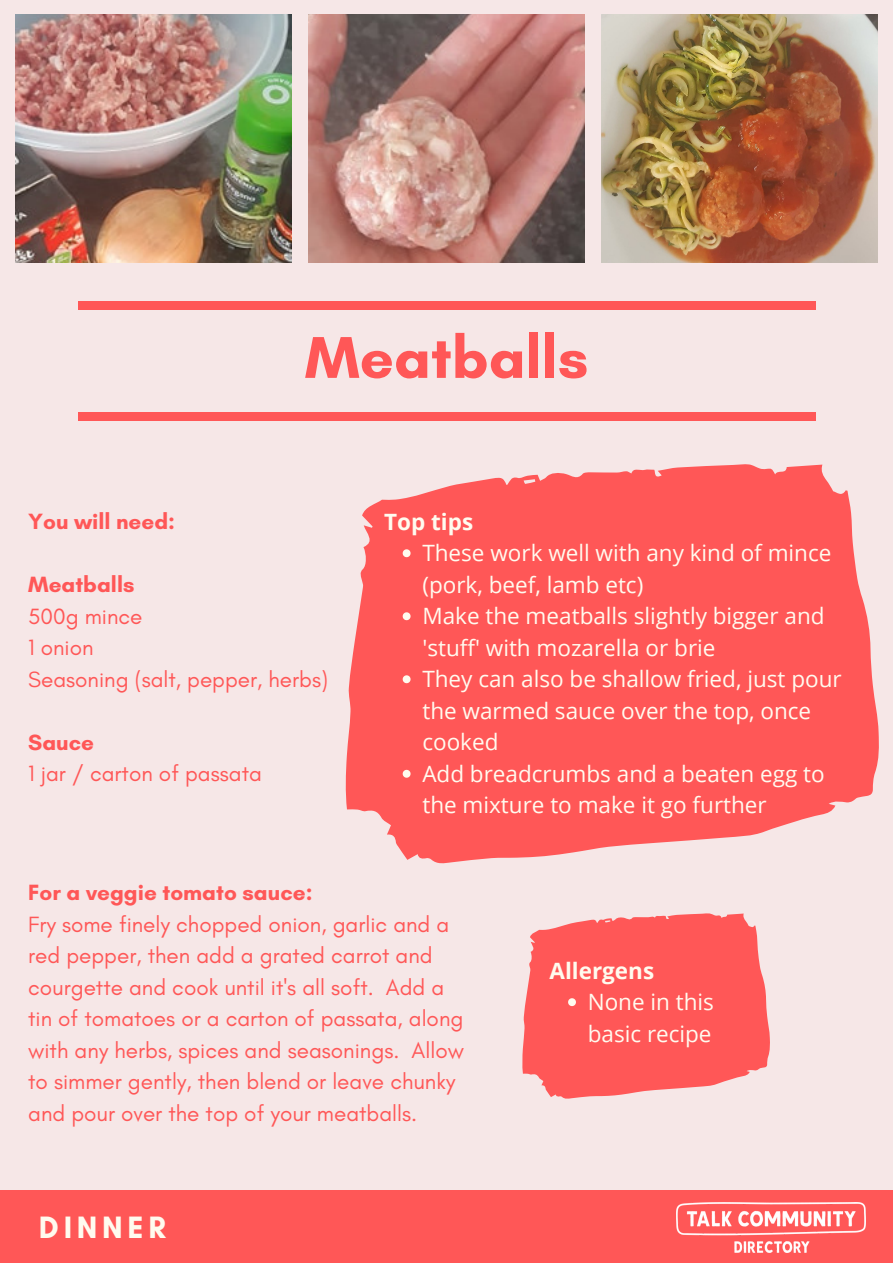
<style>
.page{position:relative;width:893px;height:1263px;background:#f6e7e7}
.page>*{position:absolute;margin:0;border:0;box-sizing:border-box;transform-origin:0 0}
.t1{font:700 60px "Glacial Indifference";color:#ff5757}
.t2{font:700 31.5px "Glacial Indifference";letter-spacing:.15em;color:#fffbef}
.t3{font:22.5px/31.5px "Glacial Indifference";color:#ff5757}
.t4{font:22.5px/31.5px "Open Sans";color:#fffbef}
.t5{font:700 22.5px "Glacial Indifference";color:#ff5757}
.t6{font:700 22.5px "Open Sans";color:#fffbef}
</style>
<div class="page">
<img style="left:16px;top:15px;width:276px;height:248px">
<img style="left:309px;top:15px;width:275px;height:248px">
<img style="left:601px;top:15px;width:276px;height:248px">
<div style="left:78px;top:413px;width:737px;height:8px;background:#ff5757"></div>
<div style="left:78px;top:301px;width:737px;height:8px;background:#ff5757"></div>
<div style="left:0;top:1190px;width:893px;height:73px;background:#ff5757"></div>
<svg style="left:345px;top:464px;width:534px;height:400px;background:#fd6b6b"></svg>
<div style="left:671px;top:539px;width:133px;height:133px;background:#ff5757"></div>
<svg style="left:403px;top:549px;width:7px;height:8px"></svg>
<svg style="left:403px;top:612px;width:7px;height:8px"></svg>
<svg style="left:403px;top:675px;width:7px;height:8px"></svg>
<svg style="left:403px;top:770px;width:7px;height:8px"></svg>
<svg style="left:522px;top:913px;width:248px;height:186px;fill:#ff5757"></svg>
<div style="left:641px;top:924px;width:96px;height:81px;background:#ff5757"></div>
<svg style="left:568px;top:998px;width:8px;height:8px"></svg>
<img style="left:677px;top:1202px;width:189px;height:50px">
<p class="t5" style="left:28px;top:508px;width:148px">You will need:</p>
<h1 class="t1" style="left:305px;top:321px;width:285px">Meatballs</h1>
<p class="t6" style="left:384px;top:506px;width:91px">Top tips</p>
<p class="t5" style="left:28px;top:571px;width:108px">Meatballs</p>
<p class="t3" style="left:28px;top:600px;width:301px">500g mince<br>1 onion<br>Seasoning (salt, pepper, herbs)</p>
<p class="t5" style="left:28px;top:728px;width:67px">Sauce</p>
<p class="t3" style="left:28px;top:757px;width:235px">1 jar / carton of passata</p>
<p class="t4" style="left:422px;top:537px;width:421px">These work well with any kind of mince (pork, beef, lamb etc)<br>Make the meatballs slightly bigger and 'stuff' with mozarella or brie<br>They can also be shallow fried, just pour the warmed sauce over the top, once cooked<br>Add breadcrumbs and a beaten egg to the mixture to make it go further</p>
<p class="t5" style="left:28px;top:879px;width:286px">For a veggie tomato sauce:</p>
<p class="t3" style="left:28px;top:908px;width:437px">Fry some finely chopped onion, garlic and a red pepper, then add a grated carrot and courgette and cook until it's all soft. Add a tin of tomatoes or a carton of passata, along with any herbs, spices and seasonings. Allow to simmer gently, then blend or leave chunky and pour over the top of your meatballs.</p>
<h2 class="t2" style="left:39px;top:1208px;width:128px">DINNER</h2>
<p class="t6" style="left:549px;top:954px;width:106px">Allergens</p>
<p class="t4" style="left:588px;top:985px;width:128px">None in this basic recipe</p>
</div>
